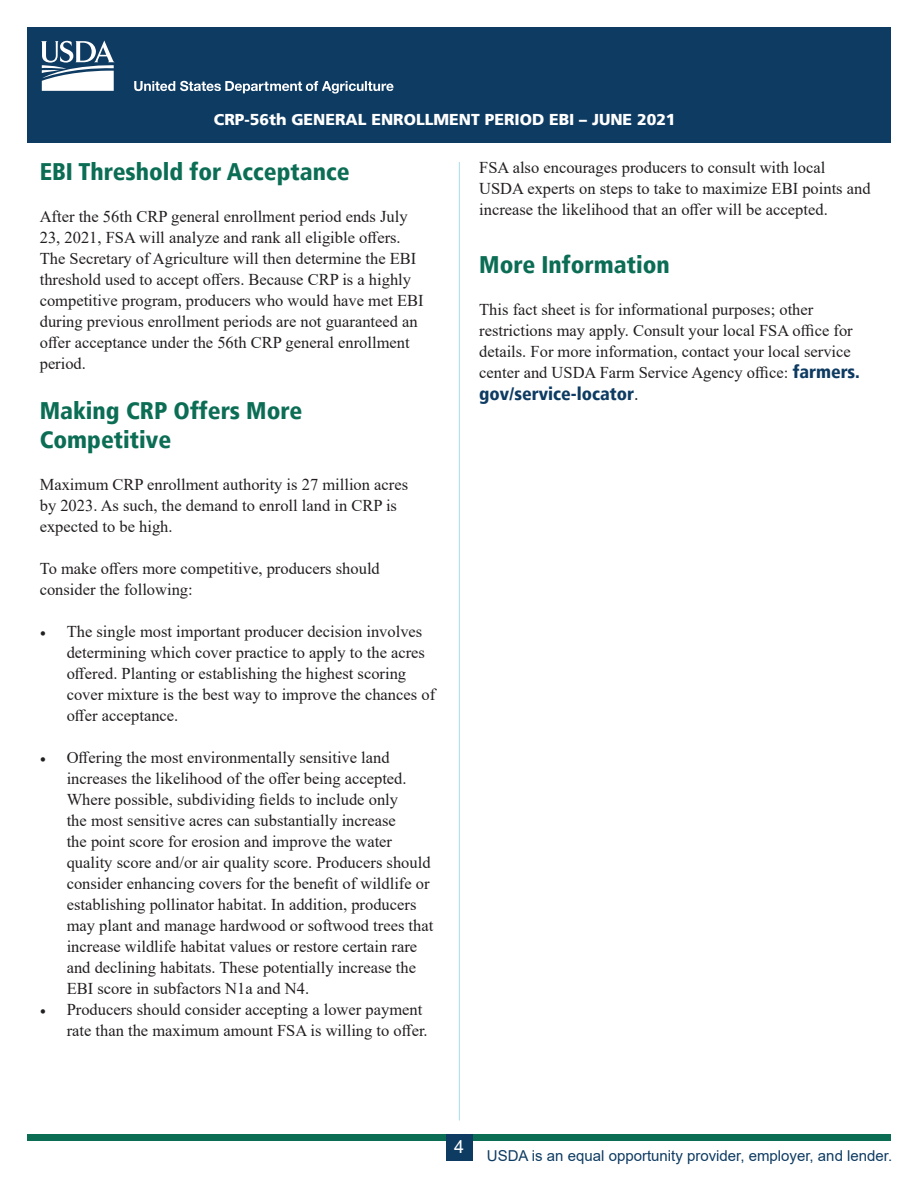
<style>
.page{position:relative;width:918px;height:1188px;background:#fff}
.page>*{position:absolute;margin:0;border:0;box-sizing:border-box;transform-origin:0 0}
.t1{font:900 condensed 24px/28.8px "Frutiger LT";color:#0c6d55}
.t2{font:900 condensed 18px "Frutiger LT";color:#0e3b62}
.t3{font:18px "Arial";color:#fff}
.t4{font:16.5px/21px "Times New Roman";color:#231f20}
.t5{font:900 15.75px "Frutiger LT";color:#fff}
.t6{font:15px "Arial";color:#0e3b62}
.s1{font-family:"Minion Pro"}
.s2{font-family:"Frutiger LT";font-weight:900;font-stretch:condensed;font-size:18px;color:#0e3b62}
.s3{font-family:"Times New Roman";font-weight:400;font-stretch:normal;color:#231f20}
</style>
<div class="page">
<div style="left:27px;top:1134px;width:864px;height:7px;background:#0c6d55"></div>
<div style="left:446px;top:1134px;width:27px;height:27px;background:#0e3b62"></div>
<div style="left:27px;top:27px;width:864px;height:115px;background:#0e3b62"></div>
<hr style="left:459px;top:162px;width:1px;height:958px;background:#a8dde8">
<svg style="left:41px;top:40px;width:74px;height:51px"></svg>
<svg style="left:134px;top:81px;width:260px;height:13px"></svg>
<p class="t5" style="left:214px;top:110px;width:463px">CRP-56th GENERAL ENROLLMENT PERIOD EBI – JUNE 2021</p>
<h1 class="t1" style="left:40px;top:158px;width:311px">EBI Threshold for Acceptance</h1>
<p class="t4" style="left:40px;top:206px;width:386px">After the 56th CRP general enrollment period ends July 23, 2021, FSA will analyze and rank all eligible offers.<br>The Secretary of Agriculture will then determine the EBI threshold used to accept offers. Because CRP is a highly competitive program, producers who would have met EBI during previous enrollment periods are not guaranteed an offer acceptance under the 56th CRP general enrollment period.</p>
<h1 class="t1" style="left:40px;top:396px;width:264px">Making CRP Offers More<br>Competitive</h1>
<p class="t4" style="left:40px;top:473px;width:370px">Maximum CRP enrollment authority is 27 million acres by 2023. As such, the demand to enroll land in CRP is expected to be high.</p>
<p class="t4" style="left:40px;top:557px;width:342px">To make offers more competitive, producers should consider the following:</p>
<p class="t4" style="left:67px;top:620px;width:370px;text-indent:-27px"><span class="s1">•</span> The single most important producer decision involves determining which cover practice to apply to the acres offered. Planting or establishing the highest scoring cover mixture is the best way to improve the chances of offer acceptance.</p>
<p class="t4" style="left:67px;top:746px;width:368px;text-indent:-27px"><span class="s1">•</span> Offering the most environmentally sensitive land increases the likelihood of the offer being accepted.<br>Where possible, subdividing fields to include only<br>the most sensitive acres can substantially increase<br>the point score for erosion and improve the water quality score and/or air quality score. Producers should consider enhancing covers for the benefit of wildlife or establishing pollinator habitat. In addition, producers may plant and manage hardwood or softwood trees that increase wildlife habitat values or restore certain rare and declining habitats. These potentially increase the EBI score in subfactors N1a and N4.</p>
<p class="t4" style="left:67px;top:998px;width:363px;text-indent:-27px"><span class="s1">•</span> Producers should consider accepting a lower payment rate than the maximum amount FSA is willing to offer.</p>
<p class="t4" style="left:479px;top:156px;width:393px">FSA also encourages producers to consult with local<br>USDA experts on steps to take to maximize EBI points and increase the likelihood that an offer will be accepted.</p>
<h1 class="t1" style="left:479px;top:250px;width:192px">More Information</h1>
<p class="t4" style="left:479px;top:298px;width:382px">This fact sheet is for informational purposes; other restrictions may apply. Consult your local FSA office for details. For more information, contact your local service center and USDA Farm Service Agency office: <span class="s2">farmers.</span></p>
<p class="t2" style="left:479px;top:383px;width:161px">gov/service-locator<span class="s3">.</span></p>
<p class="t3" style="left:454px;top:1134px;width:12px">4</p>
<p class="t6" style="left:487px;top:1145px;width:407px">USDA is an equal opportunity provider, employer, and lender.</p>
</div>
